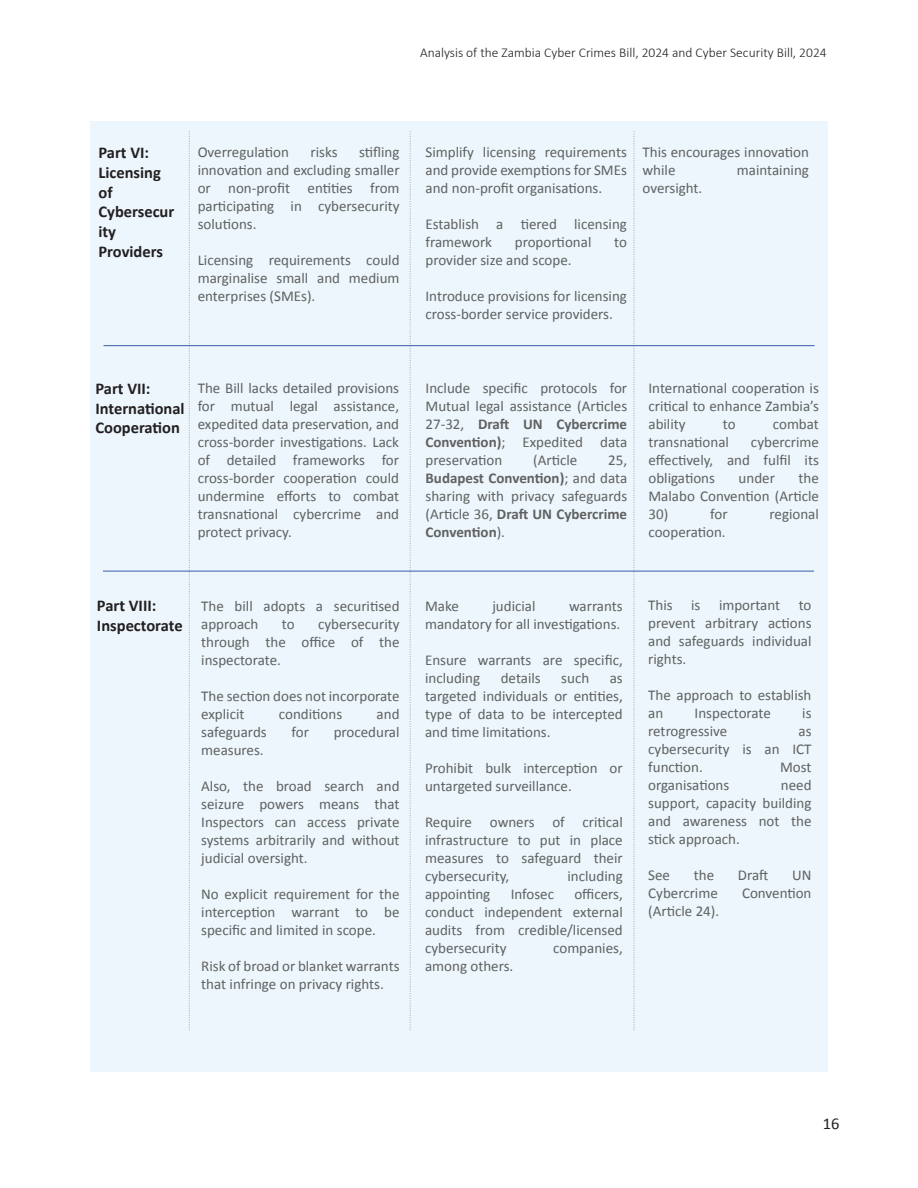
<style>
.page{position:relative;width:918px;height:1188px;background:#fff}
.page>*{position:absolute;margin:0;border:0;box-sizing:border-box;transform-origin:0 0}
.t1{font:700 16.5px/19.8px "Calibri";color:#231f20}
.t2{font:16.5px "Calibri";color:#231f20}
.t3{font:15px/18px "Calibri";color:#606160;text-align:justify}
.t4{font:300 13.5px "Calibri";color:#231f20}
.s1{font-weight:700}
</style>
<div class="page">
<div style="left:90px;top:121px;width:738px;height:951px;background:#ecf6fc"></div>
<svg style="left:189px;top:132px;width:1px;height:899px"></svg>
<svg style="left:410px;top:132px;width:1px;height:899px"></svg>
<svg style="left:633px;top:132px;width:2px;height:899px"></svg>
<hr style="left:104px;top:345px;width:710px;height:1px;background:#3c5caa">
<hr style="left:103px;top:571px;width:711px;height:1px;background:#3c5caa">
<p class="t4" style="left:420px;top:44px;width:408px">Analysis of the Zambia Cyber Crimes Bill, 2024 and Cyber Security Bill, 2024</p>
<p class="t3" style="left:198px;top:142px;width:203px;text-indent:162px">stifling innovation and excluding smaller or non-profit entities from participating in cybersecurity solutions.</p>
<p class="t3" style="left:198px;top:250px;width:203px">Licensing requirements could marginalise small and medium enterprises (SMEs).</p>
<p class="t1" style="left:98px;top:142px;width:77px">Part VI:<br>Licensing of<br>Cybersecur ity<br>Providers</p>
<p class="t3" style="left:198px;top:142px;width:93px">Overregulation</p>
<p class="t3" style="left:311px;top:142px;width:29px">risks</p>
<p class="t1" style="left:95px;top:378px;width:91px">Part VII:<br>International<br>Cooperation</p>
<p class="t3" style="left:198px;top:378px;width:203px">The Bill lacks detailed provisions for mutual legal assistance, expedited data preservation, and cross-border investigations. Lack of detailed frameworks for cross-border cooperation could undermine efforts to combat transnational cybercrime and protect privacy.</p>
<p class="t1" style="left:97px;top:595px;width:87px">Part VIII:<br>Inspectorate</p>
<p class="t3" style="left:201px;top:597px;width:200px">The bill adopts a securitised approach</p>
<p class="t3" style="left:201px;top:615px;width:200px;text-indent:117px">cybersecurity through the office of the inspectorate.</p>
<p class="t3" style="left:201px;top:687px;width:200px">The section does not incorporate explicit</p>
<p class="t3" style="left:282px;top:615px;width:14px">to</p>
<p class="t3" style="left:279px;top:705px;width:65px">conditions</p>
<p class="t3" style="left:377px;top:705px;width:24px">and</p>
<p class="t3" style="left:201px;top:723px;width:67px">safeguards</p>
<p class="t3" style="left:292px;top:723px;width:19px">for</p>
<p class="t3" style="left:334px;top:723px;width:67px">procedural</p>
<p class="t3" style="left:201px;top:741px;width:64px">measures.</p>
<p class="t3" style="left:201px;top:777px;width:200px">Also, the broad search and seizure powers means that Inspectors can access private systems arbitrarily and without judicial oversight.</p>
<p class="t3" style="left:201px;top:885px;width:200px">No explicit requirement for the interception warrant to be specific and limited in scope.</p>
<p class="t3" style="left:201px;top:957px;width:200px">Risk of broad or blanket warrants that infringe on privacy rights.</p>
<p class="t3" style="left:426px;top:142px;width:203px">Simplify licensing requirements and provide exemptions for SMEs and non-profit organisations.</p>
<p class="t3" style="left:426px;top:214px;width:203px">Establish a tiered licensing framework</p>
<p class="t3" style="left:515px;top:232px;width:78px">proportional</p>
<p class="t3" style="left:614px;top:232px;width:14px">to</p>
<p class="t3" style="left:426px;top:250px;width:148px">provider size and scope.</p>
<p class="t3" style="left:426px;top:286px;width:203px">Introduce provisions for licensing cross-border service providers.</p>
<p class="t3" style="left:643px;top:142px;width:168px">This encourages innovation while</p>
<p class="t3" style="left:737px;top:160px;width:74px">maintaining</p>
<p class="t3" style="left:643px;top:178px;width:61px">oversight.</p>
<p class="t3" style="left:426px;top:378px;width:203px">Include specific protocols for Mutual legal assistance (Articles 27-32, <span class="s1">Draft UN Cybercrime Convention)</span>; Expedited data preservation</p>
<p class="t3" style="left:533px;top:450px;width:46px">(Article</p>
<p class="t3" style="left:426px;top:450px;width:203px;text-indent:183px">25, <span class="s1">Budapest Convention)</span>; and data sharing with privacy safeguards (Article 36, <span class="s1">Draft UN Cybercrime Convention</span>).</p>
<p class="t3" style="left:648px;top:378px;width:172px">International cooperation is critical to enhance Zambia’s ability</p>
<p class="t3" style="left:723px;top:414px;width:14px">to</p>
<p class="t3" style="left:773px;top:414px;width:48px">combat</p>
<p class="t3" style="left:648px;top:432px;width:82px">transnational</p>
<p class="t3" style="left:648px;top:432px;width:172px;text-indent:103px">cybercrime effectively, and fulfil its obligations</p>
<p class="t3" style="left:648px;top:468px;width:172px;text-indent:150px">the Malabo Convention (Article 30)</p>
<p class="t3" style="left:739px;top:468px;width:38px">under</p>
<p class="t3" style="left:710px;top:504px;width:19px">for</p>
<p class="t3" style="left:770px;top:504px;width:51px">regional</p>
<p class="t3" style="left:648px;top:522px;width:79px">cooperation.</p>
<p class="t3" style="left:425px;top:597px;width:35px">Make</p>
<p class="t3" style="left:492px;top:597px;width:45px">judicial</p>
<p class="t3" style="left:425px;top:597px;width:199px;text-align:right">warrants<br>mandatory for all investigations.</p>
<p class="t3" style="left:425px;top:651px;width:199px">Ensure warrants are specific, including</p>
<p class="t3" style="left:501px;top:669px;width:42px">details</p>
<p class="t3" style="left:561px;top:669px;width:29px">such</p>
<p class="t3" style="left:425px;top:669px;width:199px;text-indent:185px">as targeted individuals or entities, type of data to be intercepted and time limitations.</p>
<p class="t3" style="left:425px;top:759px;width:199px">Prohibit bulk interception or untargeted surveillance.</p>
<p class="t3" style="left:425px;top:813px;width:199px">Require owners of critical infrastructure to put in place measures to safeguard their cybersecurity,</p>
<p class="t3" style="left:568px;top:867px;width:57px">including</p>
<p class="t3" style="left:425px;top:885px;width:199px;text-indent:149px">officers, conduct independent external audits from credible/licensed cybersecurity</p>
<p class="t3" style="left:425px;top:885px;width:67px">appointing</p>
<p class="t3" style="left:511px;top:885px;width:45px">Infosec</p>
<p class="t3" style="left:553px;top:939px;width:71px">companies,</p>
<p class="t3" style="left:425px;top:957px;width:90px">among others.</p>
<p class="t3" style="left:648px;top:596px;width:165px">This is important to prevent arbitrary actions and safeguards individual rights.</p>
<p class="t3" style="left:648px;top:686px;width:165px">The approach to establish an</p>
<p class="t3" style="left:695px;top:704px;width:78px">Inspectorate</p>
<p class="t3" style="left:802px;top:704px;width:11px">is</p>
<p class="t3" style="left:648px;top:722px;width:81px">retrogressive</p>
<p class="t3" style="left:648px;top:722px;width:165px;text-indent:150px">as cybersecurity is an ICT function.</p>
<p class="t3" style="left:780px;top:758px;width:33px">Most</p>
<p class="t3" style="left:648px;top:776px;width:165px;text-indent:133px">need support, capacity building and awareness not the stick approach.</p>
<p class="t3" style="left:648px;top:866px;width:23px">See</p>
<p class="t3" style="left:694px;top:866px;width:22px">the</p>
<p class="t3" style="left:738px;top:866px;width:32px">Draft</p>
<p class="t3" style="left:792px;top:866px;width:21px">UN</p>
<p class="t3" style="left:648px;top:884px;width:71px">Cybercrime</p>
<p class="t3" style="left:742px;top:884px;width:71px">Convention</p>
<p class="t3" style="left:648px;top:902px;width:72px">(Article 24).</p>
<p class="t3" style="left:648px;top:776px;width:83px">organisations</p>
<p class="t2" style="left:823px;top:1112px;width:18px">16</p>
</div>
